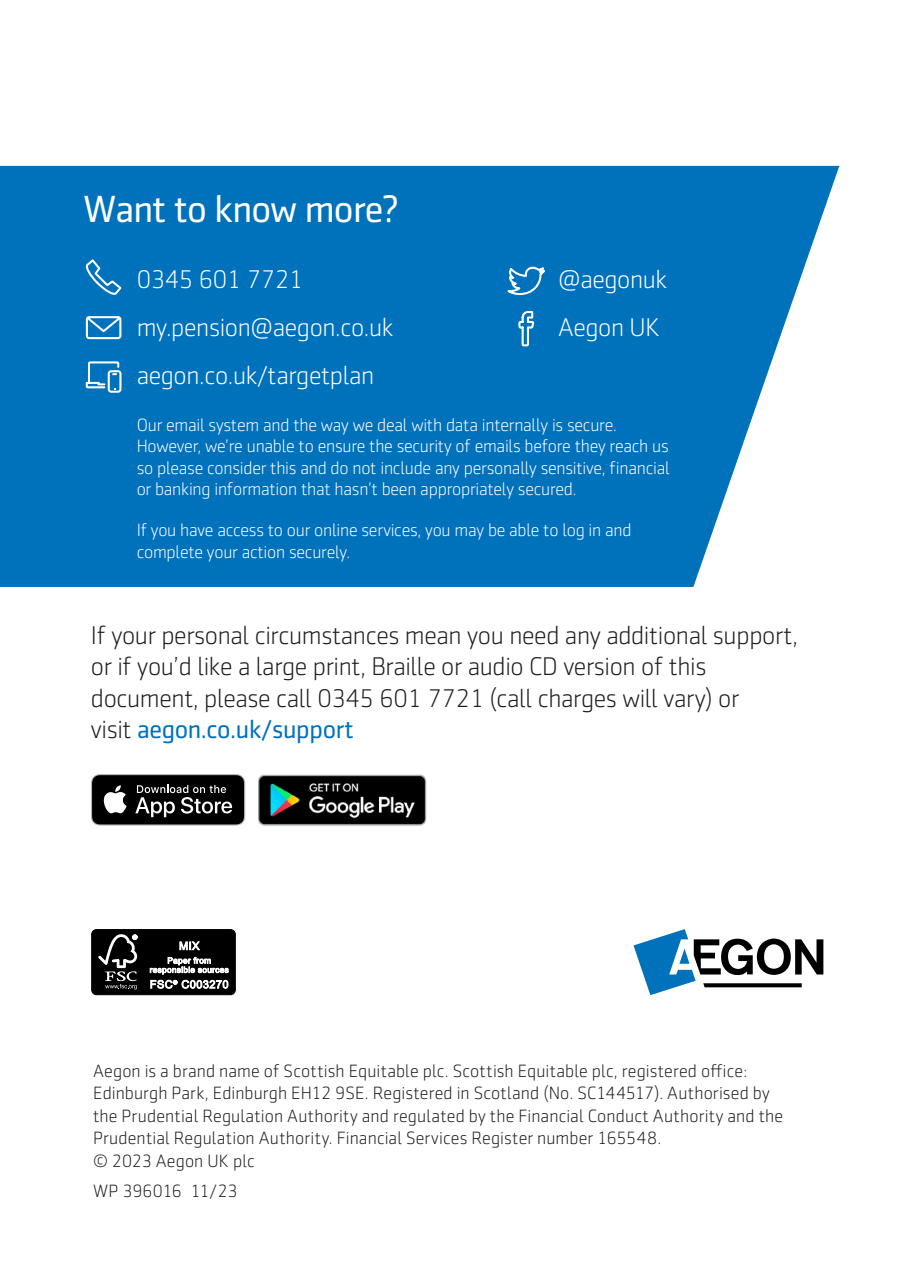
<style>
.page{position:relative;width:900px;height:1276px;background:#fff}
.page>*{position:absolute;margin:0;border:0;box-sizing:border-box;transform-origin:0 0}
.t1{font:38.25px "Sentico Sans DT";letter-spacing:-.02em;color:#fff}
.t2{font:300 25.88px/31.5px "Sentico Sans DT";letter-spacing:-.015em;color:#1d1d1d}
.t3{font:300 25.88px/48.4px "Sentico Sans DT";letter-spacing:-.015em;color:#fff}
.t4{font:300 18px/22.5px "Sentico Sans DT";letter-spacing:.005em;color:#1d1d1d}
.t5{font:300 18px/21.6px "Sentico Sans DT";letter-spacing:-.015em;color:#fff}
.s1{font-weight:400;color:#0072bc}
</style>
<div class="page">
<svg style="left:0;top:166px;width:839px;height:421px;background:#167ec1"></svg>
<svg style="left:517px;top:310px;width:18px;height:37px"></svg>
<svg style="left:499px;top:264px;width:51px;height:32px;background:#2b8ac7"></svg>
<svg style="left:85px;top:257px;width:38px;height:42px;background:#2385c5"></svg>
<svg style="left:85px;top:315px;width:37px;height:25px"></svg>
<svg style="left:85px;top:360px;width:37px;height:34px"></svg>
<img style="left:258px;top:774px;width:168px;height:51px">
<svg style="left:91px;top:774px;width:154px;height:51px;background:#303131"></svg>
<svg style="left:633px;top:929px;width:190px;height:66px"></svg>
<div style="left:92px;top:929px;width:143px;height:65px;background:#000;border-radius:5px"></div>
<div style="left:91px;top:929px;width:145px;height:66px;border:1px solid #000;border-radius:5px"></div>
<svg style="left:98px;top:934px;width:39px;height:55px"></svg>
<svg style="left:179px;top:941px;width:21px;height:10px"></svg>
<svg style="left:150px;top:957px;width:79px;height:17px"></svg>
<svg style="left:150px;top:980px;width:78px;height:8px"></svg>
<h1 class="t1" style="left:84px;top:188px;width:317px">Want to know more?</h1>
<h2 class="t3" style="left:558px;top:255px;width:111px">@aegonuk<br>Aegon UK</h2>
<h2 class="t3" style="left:137px;top:255px;width:258px">0345 601 7721 my.pension@aegon.co.uk aegon.co.uk/targetplan</h2>
<p class="t5" style="left:137px;top:414px;width:534px">Our email system and the way we deal with data internally is secure.<br>However, we’re unable to ensure the security of emails before they reach us so please consider this and do not include any personally sensitive, fnancial or banking information that hasn’t been appropriately secured.</p>
<p class="t5" style="left:137px;top:519px;width:496px">If you have access to our online services, you may be able to log in and complete your action securely.</p>
<h2 class="t2" style="left:91px;top:619px;width:708px">If your personal circumstances mean you need any additional support, or if you’d like a large print, Braille or audio CD version of this document, please call 0345 601 7721 (call charges will vary) or<br>visit <span class="s1">aegon.co.uk/support</span></h2>
<p class="t4" style="left:93px;top:1059px;width:691px">Aegon is a brand name of Scottish Equitable plc. Scottish Equitable plc, registered ofce:<br>Edinburgh Park, Edinburgh EH12 9SE. Registered in Scotland (No. SC144517). Authorised by the Prudential Regulation Authority and regulated by the Financial Conduct Authority and the Prudential Regulation Authority. Financial Services Register number 165548.<br>© 2023 Aegon UK plc</p>
<p class="t4" style="left:93px;top:1180px;width:146px">WP 396016 11/23</p>
</div>
